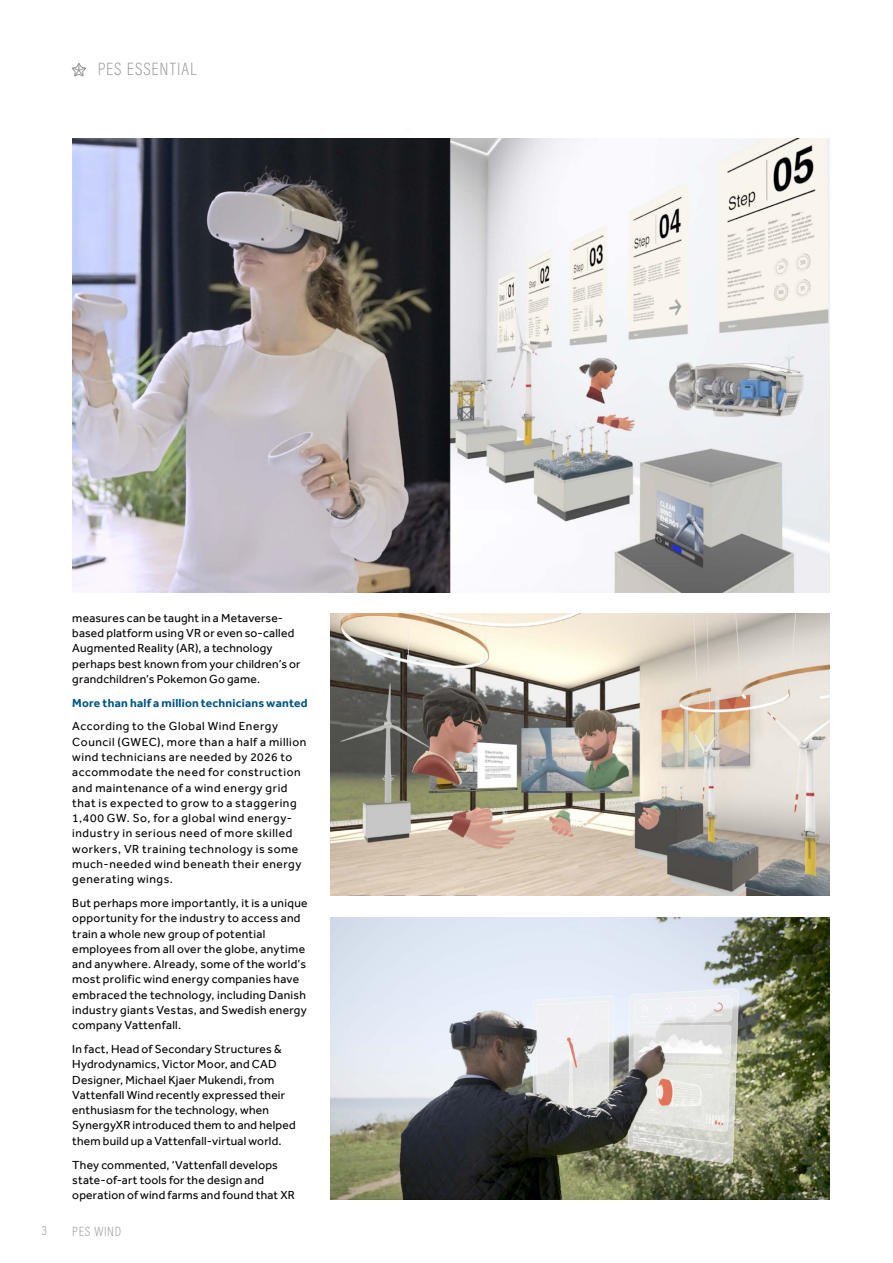
<style>
.page{position:relative;width:893px;height:1263px;background:#fff}
.page>*{position:absolute;margin:0;border:0;box-sizing:border-box;transform-origin:0 0}
.t1{font:200 18px "Acumin Pro Cond";letter-spacing:.055em;color:#939598}
.t2{font:200 13.5px "Acumin Pro Cond";letter-spacing:.05em;color:#939598}
.t3{font:12px/15.3px "Effra";letter-spacing:.025em;color:#000}
.t4{font:12px/15.3px "Effra";letter-spacing:.045em;color:#000}
.t5{font:700 12px "Effra";letter-spacing:.015em;color:#005684}
</style>
<div class="page">
<img style="left:331px;top:917px;width:498px;height:282px">
<svg style="left:71px;top:63px;width:15px;height:14px"></svg>
<img style="left:72px;top:138px;width:757px;height:454px">
<img style="left:331px;top:614px;width:498px;height:282px">
<h1 class="t1" style="left:98px;top:58px;width:100px">PES ESSENTIAL</h1>
<p class="t3" style="left:72px;top:610px;width:230px">measures can be taught in a Metaverse&shy;based platform using VR or even so-called Augmented Reality (AR), a technology perhaps best known from your children’s or grandchildren’s Pokemon Go game.</p>
<p class="t5" style="left:72px;top:695px;width:237px">More than half a million technicians wanted</p>
<p class="t4" style="left:72px;top:719px;width:236px">According to the Global Wind Energy Council (GWEC), more than a half a million wind technicians are needed by 2026 to accommodate the need for construction and maintenance of a wind energy grid that is expected to grow to a staggering 1,400 GW. So, for a global wind energy&shy;industry in serious need of more skilled workers, VR training technology is some much-needed wind beneath their energy generating wings.</p>
<p class="t3" style="left:72px;top:895px;width:237px">But perhaps more importantly, it is a unique opportunity for the industry to access and train a whole new group of potential employees from all over the globe, anytime and anywhere. Already, some of the world’s most prolific wind energy companies have embraced the technology, including Danish industry giants Vestas, and Swedish energy company Vattenfall.</p>
<p class="t3" style="left:72px;top:1041px;width:225px">In fact, Head of Secondary Structures &amp; Hydrodynamics, Victor Moor, and CAD Designer, Michael Kjaer Mukendi, from Vattenfall Wind recently expressed their enthusiasm for the technology, when SynergyXR introduced them to and helped them build up a Vattenfall-virtual world.</p>
<p class="t3" style="left:72px;top:1157px;width:224px">They commented, ‘Vattenfall develops state-of-art tools for the design and operation of wind farms and found that XR</p>
<p class="t2" style="left:42px;top:1222px;width:7px">3</p>
<p class="t2" style="left:72px;top:1223px;width:50px">PES WIND</p>
</div>
